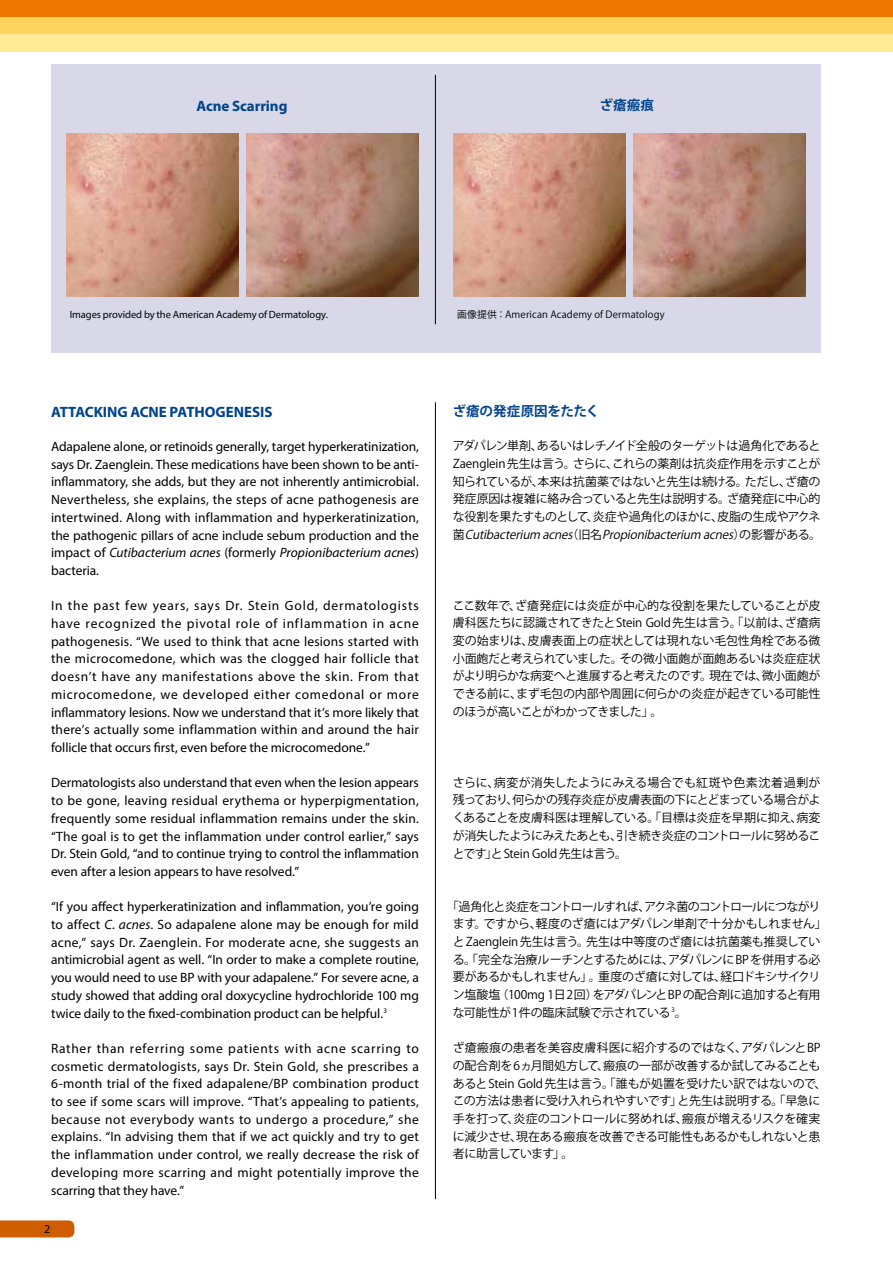
<style>
.page{position:relative;width:893px;height:1263px;background:#fff}
.page>*{position:absolute;margin:0;border:0;box-sizing:border-box;transform-origin:0 0}
.t1{font:700 15px "Myriad Pro";letter-spacing:-.005em;color:#00438b}
.t2{font:13.5px/17.7px "Myriad Pro";letter-spacing:-.005em;color:#000;text-align:justify}
.t3{font:700 13.5px "Koz Go Pro";color:#00438b}
.t4{font:12px/17.7px "Koz Go Pro";letter-spacing:-.025em;color:#000;text-align:justify}
.t5{font:12px "Myriad Pro";color:#000}
.t6{font:10.5px "Myriad Pro";letter-spacing:-.005em;color:#000}
.t7{font:9.75px "Koz Go Pro";letter-spacing:.02em;color:#000}
.s1{font-style:italic}
</style>
<div class="page">
<svg style="left:0;top:1220px;width:74px;height:17px"></svg>
<div style="left:51px;top:64px;width:770px;height:288px;background:#d8d8e9"></div>
<img style="left:246px;top:133px;width:173px;height:164px">
<img style="left:633px;top:133px;width:173px;height:164px">
<img style="left:66px;top:133px;width:173px;height:164px">
<img style="left:453px;top:133px;width:172px;height:164px">
<hr style="left:435px;top:75px;width:1px;height:249px;background:#000">
<div style="left:0;top:0;width:893px;height:17px;background:#ee7800"></div>
<div style="left:0;top:17px;width:893px;height:17px;background:#fdd35c"></div>
<div style="left:0;top:34px;width:893px;height:17px;background:#ffeb96"></div>
<hr style="left:435px;top:402px;width:1px;height:797px;background:#000">
<p class="t1" style="left:196px;top:96px;width:93px">Acne Scarring</p>
<p class="t3" style="left:600px;top:97px;width:56px">ざ瘡瘢痕</p>
<p class="t6" style="left:70px;top:308px;width:259px">Images provided by the American Academy of Dermatology.</p>
<p class="t7" style="left:457px;top:308px;width:209px">画像提供：American Academy of Dermatology</p>
<p class="t1" style="left:51px;top:402px;width:223px">ATTACKING ACNE PATHOGENESIS</p>
<p class="t2" style="left:51px;top:437px;width:369px">Adapalene alone, or retinoids generally, target hyperkeratinization, says Dr. Zaenglein. These medications have been shown to be anti&shy;inflammatory, she adds, but they are not inherently antimicrobial.<br>Nevertheless, she explains, the steps of acne pathogenesis are intertwined. Along with inflammation and hyperkeratinization, the pathogenic pillars of acne include sebum production and the impact of <span class="s1">Cutibacterium acnes</span> (formerly <span class="s1">Propionibacterium acnes</span>) bacteria.</p>
<p class="t2" style="left:51px;top:597px;width:369px">In the past few years, says Dr. Stein Gold, dermatologists have recognized the pivotal role of inflammation in acne pathogenesis. “We used to think that acne lesions started with the microcomedone, which was the clogged hair follicle that doesn’t have any manifestations above the skin. From that microcomedone, we developed either comedonal or more inflammatory lesions. Now we understand that it’s more likely that there’s actually some inflammation within and around the hair follicle that occurs first, even before the microcomedone.”</p>
<p class="t2" style="left:51px;top:774px;width:369px">Dermatologists also understand that even when the lesion appears to be gone, leaving residual erythema or hyperpigmentation, frequently some residual inflammation remains under the skin. “The goal is to get the inflammation under control earlier,” says Dr. Stein Gold, “and to continue trying to control the inflammation even after a lesion appears to have resolved.”</p>
<p class="t2" style="left:51px;top:898px;width:369px">“If you affect hyperkeratinization and inflammation, you’re going to affect <span class="s1">C. acnes</span>. So adapalene alone may be enough for mild acne,” says Dr. Zaenglein. For moderate acne, she suggests an antimicrobial agent as well. “In order to make a complete routine, you would need to use BP with your adapalene.” For severe acne, a study showed that adding oral doxycycline hydrochloride 100 mg twice daily to the fixed-combination product can be helpful.<sup>3</sup></p>
<p class="t2" style="left:51px;top:1039px;width:369px">Rather than referring some patients with acne scarring to cosmetic dermatologists, says Dr. Stein Gold, she prescribes a 6-month trial of the fixed adapalene/BP combination product to see if some scars will improve. “That’s appealing to patients, because not everybody wants to undergo a procedure,” she explains. “In advising them that if we act quickly and try to get the inflammation under control, we really decrease the risk of developing more scarring and might potentially improve the scarring that they have.”</p>
<p class="t5" style="left:44px;top:1222px;width:8px">2</p>
<p class="t3" style="left:453px;top:403px;width:148px">ざ瘡の発症原因をたたく</p>
<p class="t4" style="left:453px;top:437px;width:370px">アダパレン単剤、あるいはレチノイド全般のターゲットは過角化であるとZaenglein先生は言う。さらに、これらの薬剤は抗炎症作用を示すことが知られているが、本来は抗菌薬ではないと先生は続ける。ただし、ざ瘡の発症原因は複雑に絡み合っていると先生は説明する。ざ瘡発症に中心的な役割を果たすものとして、炎症や過角化のほかに、皮脂の生成やアクネ菌 <span class="s1">Cutibacterium acnes</span>（旧名 <span class="s1">Propionibacterium acnes</span>）の影響がある。</p>
<p class="t4" style="left:453px;top:597px;width:369px">ここ数年で、ざ瘡発症には炎症が中心的な役割を果たしていることが皮膚科医たちに認識されてきたとStein Gold先生は言う。「以前は、ざ瘡病変の始まりは、皮膚表面上の症状としては現れない毛包性角栓である微小面皰だと考えられていました。その微小面皰が面皰あるいは炎症症状がより明らかな病変へと進展すると考えたのです。現在では、微小面皰ができる前に、まず毛包の内部や周囲に何らかの炎症が起きている可能性のほうが高いことがわかってきました」。</p>
<p class="t4" style="left:453px;top:774px;width:369px">さらに、病変が消失したようにみえる場合でも紅斑や色素沈着過剰が残っており、何らかの残存炎症が皮膚表面の下にとどまっている場合がよくあることを皮膚科医は理解している。「目標は炎症を早期に抑え、病変が消失したようにみえたあとも、引き続き炎症のコントロールに努めることです」とStein Gold先生は言う。</p>
<p class="t4" style="left:453px;top:898px;width:375px;text-align:left;text-indent:-6px">「過角化と炎症をコントロールすれば、アクネ菌のコントロールにつながります。ですから、軽度のざ瘡にはアダパレン単剤で十分かもしれません」とZaenglein先生は言う。先生は中等度のざ瘡には抗菌薬も推奨している。「完全な治療ルーチンとするためには、アダパレンにBPを併用する必要があるかもしれません」。重度のざ瘡に対しては、経口ドキシサイクリン塩酸塩（100mg 1日2回）をアダパレンとBPの配合剤に追加すると有用な可能性が1件の臨床試験で示されている<sup>3</sup>。</p>
<p class="t4" style="left:453px;top:1039px;width:375px;text-align:left">ざ瘡瘢痕の患者を美容皮膚科医に紹介するのではなく、アダパレンとBPの配合剤を6ヵ月間処方して、瘢痕の一部が改善するか試してみることもあるとStein Gold先生は言う。「誰もが処置を受けたい訳ではないので、この方法は患者に受け入れられやすいです」と先生は説明する。「早急に手を打って、炎症のコントロールに努めれば、瘢痕が増えるリスクを確実に減少させ、現在ある瘢痕を改善できる可能性もあるかもしれないと患者に助言しています」。</p>
</div>
